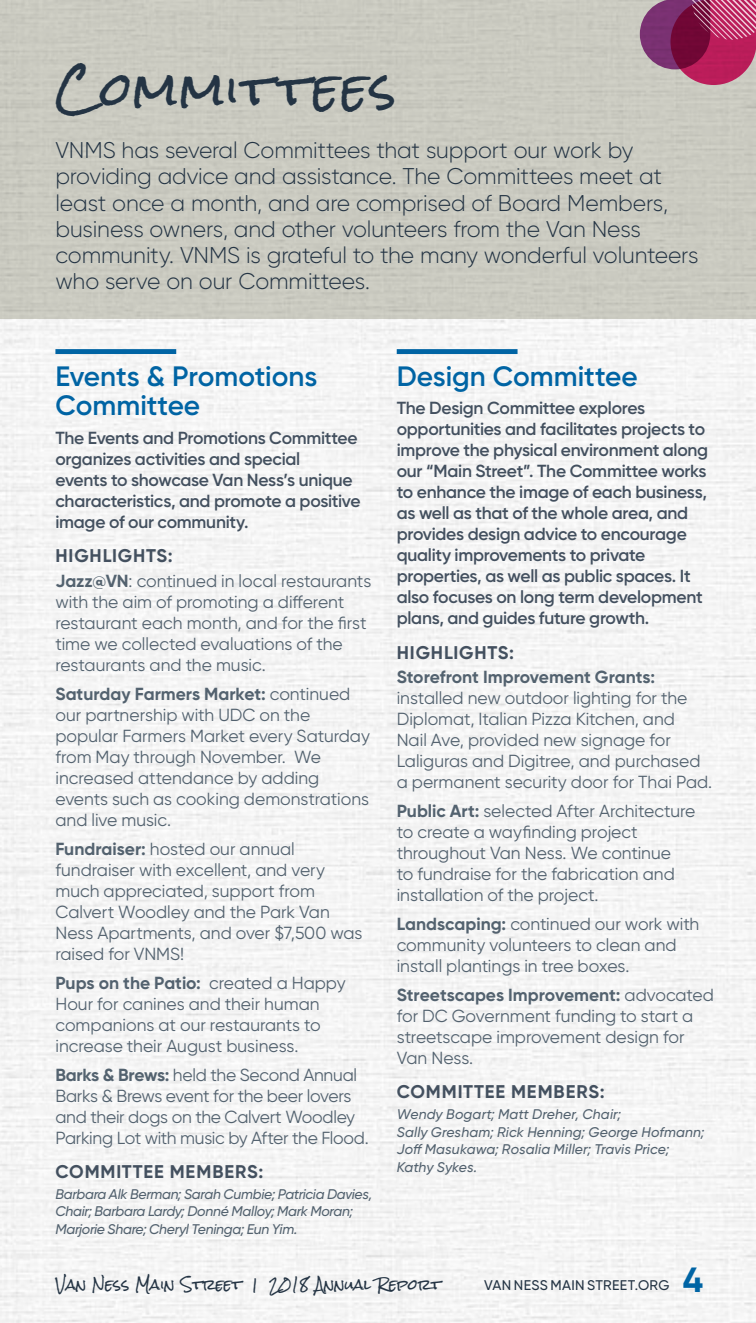
<style>
.page{position:relative;width:756px;height:1323px;background:#fff}
.page>*{position:absolute;margin:0;border:0;box-sizing:border-box;transform-origin:0 0}
.t1{font:45.5px "Rock Salt";letter-spacing:.05em;color:#243444}
.t2{font:700 35px "Gilroy";color:#0064a4}
.t3{font:600 28px/29.8px "Gilroy";color:#0064a4}
.t4{font:300 22.75px/26.2px "Gilroy";letter-spacing:-.01em;color:#243444}
.t5{font:700 18.38px "Gilroy";letter-spacing:.045em;color:#43505f}
.t6{font:17.5px/21px "Gilroy";color:#53626f}
.t7{font:600 17.5px/21px "Gilroy";letter-spacing:-.015em;color:#43505f}
.t8{font:700 17.5px "Gilroy";letter-spacing:-.005em;color:#53626f}
.t9{font:italic 500 14px/17.5px "Gilroy";letter-spacing:-.015em;color:#53626f}
.t10{font:italic 500 14px/17.5px "Gilroy";letter-spacing:.01em;color:#53626f}
.t11{font:14px "Rock Salt";color:#243444}
.t12{font:500 14px "Gilroy";letter-spacing:.025em;color:#243444}
.s1{font-weight:700}
</style>
<div class="page">
<div style="left:0;top:0;width:756px;height:319px;background:#cacac0"></div>
<div style="left:55px;top:349px;width:121px;height:5px;background:#0064a4"></div>
<div style="left:397px;top:349px;width:121px;height:5px;background:#0064a4"></div>
<svg style="left:640px;top:0;width:116px;height:85px"></svg>
<h1 class="t1" style="left:55px;top:65px;width:342px">Committees</h1>
<p class="t4" style="left:55px;top:137px;width:645px">VNMS has several Committees that support our work by providing advice and assistance. The Committees meet at least once a month, and are comprised of Board Members, business owners, and other volunteers from the Van Ness community. VNMS is grateful to the many wonderful volunteers who serve on our Committees.</p>
<h3 class="t3" style="left:55px;top:361px;width:263px">Events &amp; Promotions<br>Committee</h3>
<p class="t7" style="left:55px;top:427px;width:307px">The Events and Promotions Committee organizes activities and special<br>events to showcase Van Ness’s unique characteristics, and promote a positive image of our community.</p>
<p class="t5" style="left:56px;top:544px;width:119px">HIGHLIGHTS:</p>
<p class="t6" style="left:55px;top:570px;width:317px"><span class="s1">Jazz@VN</span>: continued in local restaurants with the aim of promoting a different restaurant each month, and for the first time we collected evaluations of the restaurants and the music.</p>
<p class="t6" style="left:55px;top:683px;width:316px"><span class="s1">Saturday Farmers Market:</span> continued our partnership with UDC on the popular Farmers Market every Saturday from May through November. We increased attendance by adding events such as cooking demonstrations and live music.</p>
<p class="t6" style="left:55px;top:838px;width:309px"><span class="s1">Fundraiser:</span> hosted our annual fundraiser with excellent, and very much appreciated, support from<br>Calvert Woodley and the Park Van<br>Ness Apartments, and over $7,500 was raised for VNMS!</p>
<p class="t6" style="left:55px;top:972px;width:292px"><span class="s1">Pups on the Patio:</span> created a Happy<br>Hour for canines and their human companions at our restaurants to increase their August business.</p>
<p class="t6" style="left:55px;top:1064px;width:315px"><span class="s1">Barks &amp; Brews:</span> held the Second Annual Barks &amp; Brews event for the beer lovers and their dogs on the Calvert Woodley Parking Lot with music by After the Flood.</p>
<p class="t5" style="left:56px;top:1160px;width:209px">COMMITTEE MEMBERS:</p>
<p class="t9" style="left:55px;top:1185px;width:318px">Barbara Alk Berman; Sarah Cumbie; Patricia Davies,<br>Chair; Barbara Lardy; Donné Malloy; Mark Moran;<br>Marjorie Share; Cheryl Teninga; Eun Yim.</p>
<h3 class="t3" style="left:397px;top:361px;width:243px">Design Committee</h3>
<p class="t7" style="left:397px;top:398px;width:313px">The Design Committee explores opportunities and facilitates projects to improve the physical environment along our “Main Street”. The Committee works to enhance the image of each business, as well as that of the whole area, and provides design advice to encourage quality improvements to private properties, as well as public spaces. It also focuses on long term development plans, and guides future growth.</p>
<p class="t5" style="left:397px;top:641px;width:119px">HIGHLIGHTS:</p>
<p class="t8" style="left:397px;top:666px;width:260px">Storefront Improvement Grants:</p>
<p class="t6" style="left:397px;top:688px;width:317px">installed new outdoor lighting for the Diplomat, Italian Pizza Kitchen, and<br>Nail Ave, provided new signage for Laliguras and Digitree, and purchased a permanent security door for Thai Pad.</p>
<p class="t6" style="left:397px;top:800px;width:300px"><span class="s1">Public Art:</span> selected After Architecture to create a wayfinding project throughout Van Ness. We continue<br>to fundraise for the fabrication and installation of the project.</p>
<p class="t6" style="left:397px;top:913px;width:304px"><span class="s1">Landscaping:</span> continued our work with community volunteers to clean and install plantings in tree boxes.</p>
<p class="t6" style="left:397px;top:984px;width:319px"><span class="s1">Streetscapes Improvement:</span> advocated for DC Government funding to start a streetscape improvement design for<br>Van Ness.</p>
<p class="t5" style="left:397px;top:1080px;width:209px">COMMITTEE MEMBERS:</p>
<p class="t10" style="left:397px;top:1106px;width:309px">Wendy Bogart; Matt Dreher, Chair;<br>Sally Gresham; Rick Henning; George Hofmann; Joff Masukawa; Rosalia Miller; Travis Price; Kathy Sykes.</p>
<p class="t11" style="left:55px;top:1276px;width:387px">Van Ness Main Street | 2018 Annual Report</p>
<p class="t12" style="left:484px;top:1276px;width:187px">VAN NESS MAIN STREET.ORG</p>
<h2 class="t2" style="left:683px;top:1258px;width:22px">4</h2>
</div>
